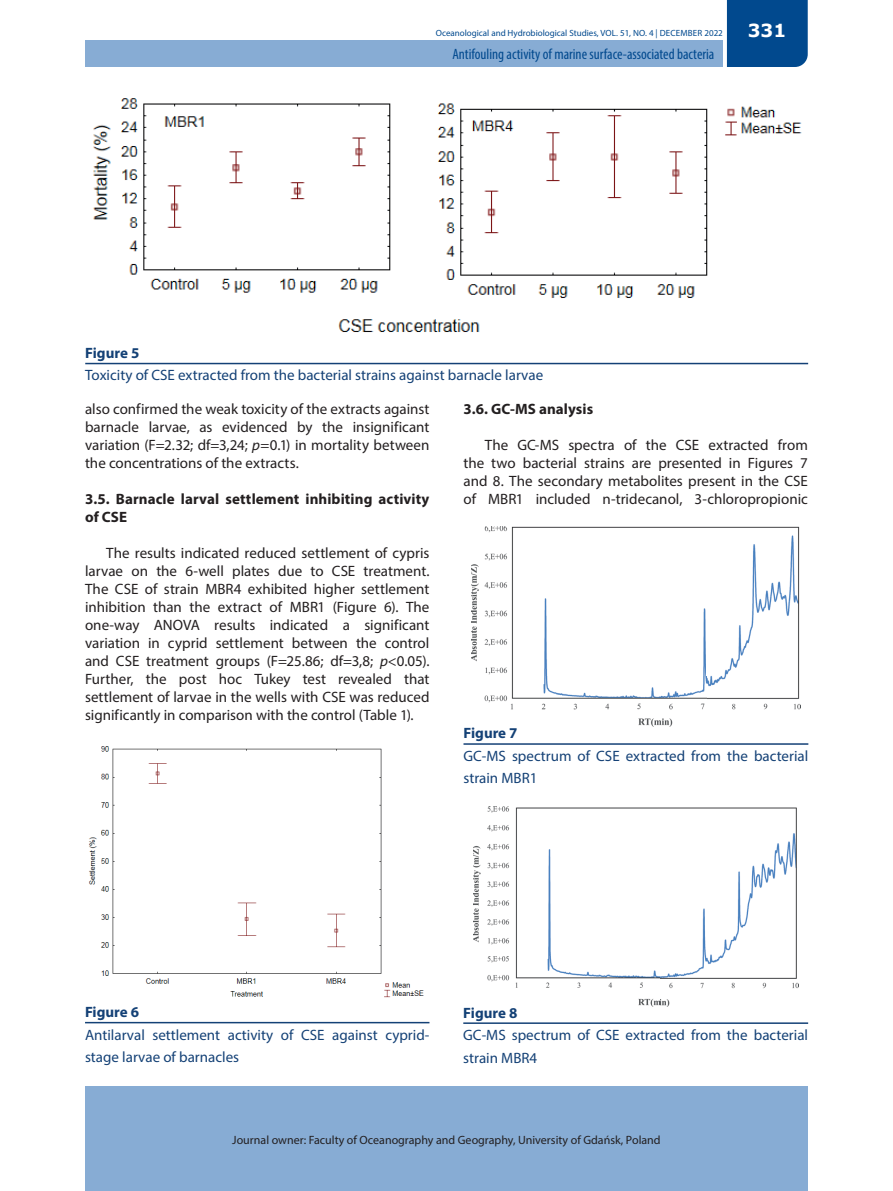
<style>
.page{position:relative;width:893px;height:1191px;background:#fff}
.page>*{position:absolute;margin:0;border:0;box-sizing:border-box;transform-origin:0 0}
.t1{font:700 18px "Verdana";color:#fff}
.t2{font:15px/18px "Myriad Pro";color:#231f20;text-align:justify}
.t3{font:15px/22.5px "Myriad Pro";color:#144176}
.t4{font:700 15px/18px "Myriad Pro";letter-spacing:.005em;color:#231f20}
.t5{font:condensed 15px "Myriad Pro";color:#01498e}
.t6{font:700 15px "Myriad Pro";color:#144176}
.t7{font:12px "Myriad Pro";color:#231f20}
.t8{font:9px "Myriad Pro";color:#01498e}
.s1{font-style:italic}
</style>
<div class="page">
<div style="left:85px;top:40px;width:637px;height:27px;background:#87acd4"></div>
<div style="left:85px;top:1086px;width:723px;height:105px;background:#87acd4"></div>
<div style="left:727px;top:0;width:81px;height:67px;background:#01498e"></div>
<img style="left:93px;top:98px;width:709px;height:234px">
<hr style="left:85px;top:363px;width:723px;height:1px;background:#144176">
<img style="left:88px;top:746px;width:336px;height:252px">
<hr style="left:85px;top:1022px;width:344px;height:1px;background:#144176">
<img style="left:471px;top:526px;width:329px;height:200px">
<img style="left:473px;top:806px;width:326px;height:200px">
<hr style="left:463px;top:743px;width:345px;height:2px;background:#144176">
<hr style="left:463px;top:1022px;width:345px;height:2px;background:#144176">
<p class="t8" style="left:436px;top:28px;width:289px">Oceanological and Hydrobiological Studies, VOL. 51, NO. 4 | DECEMBER 2022</p>
<p class="t5" style="left:452px;top:45px;width:263px">Antifouling activity of marine surface-associated bacteria</p>
<p class="t1" style="left:748px;top:18px;width:40px">331</p>
<p class="t6" style="left:85px;top:343px;width:56px">Figure 5</p>
<p class="t3" style="left:85px;top:364px;width:459px">Toxicity of CSE extracted from the bacterial strains against barnacle larvae</p>
<p class="t2" style="left:85px;top:400px;width:346px">also confirmed the weak toxicity of the extracts against barnacle larvae, as evidenced by the insignificant variation (F=2.32; df=3,24; <span class="s1">p</span>=0.1) in mortality between the concentrations of the extracts.</p>
<p class="t4" style="left:85px;top:489px;width:346px">3.5. Barnacle larval settlement inhibiting activity of CSE</p>
<p class="t2" style="left:85px;top:544px;width:346px;text-indent:21px">The results indicated reduced settlement of cypris larvae on the 6-well plates due to CSE treatment.<br>The CSE of strain MBR4 exhibited higher settlement inhibition than the extract of MBR1 (Figure 6). The one-way ANOVA results indicated a significant variation in cyprid settlement between the control and CSE treatment groups (F=25.86; df=3,8; <span class="s1">p</span>&lt;0.05).<br>Further, the post hoc Tukey test revealed that settlement of larvae in the wells with CSE was reduced significantly in comparison with the control (Table 1).</p>
<p class="t4" style="left:463px;top:399px;width:131px">3.6. GC-MS analysis</p>
<p class="t2" style="left:463px;top:436px;width:346px;text-indent:21px">The GC-MS spectra of the CSE extracted from the two bacterial strains are presented in Figures 7 and 8. The secondary metabolites present in the CSE of MBR1 included n-tridecanol, 3-chloropropionic</p>
<p class="t6" style="left:463px;top:723px;width:56px">Figure 7</p>
<p class="t3" style="left:463px;top:744px;width:346px">GC-MS spectrum of CSE extracted from the bacterial strain MBR1</p>
<p class="t6" style="left:85px;top:1002px;width:56px">Figure 6</p>
<p class="t3" style="left:85px;top:1023px;width:346px">Antilarval settlement activity of CSE against cyprid&shy;stage larvae of barnacles</p>
<p class="t6" style="left:463px;top:1002px;width:56px">Figure 8</p>
<p class="t3" style="left:463px;top:1023px;width:346px">GC-MS spectrum of CSE extracted from the bacterial strain MBR4</p>
<p class="t7" style="left:232px;top:1132px;width:430px">Journal owner: Faculty of Oceanography and Geography, University of Gdańsk, Poland</p>
</div>
